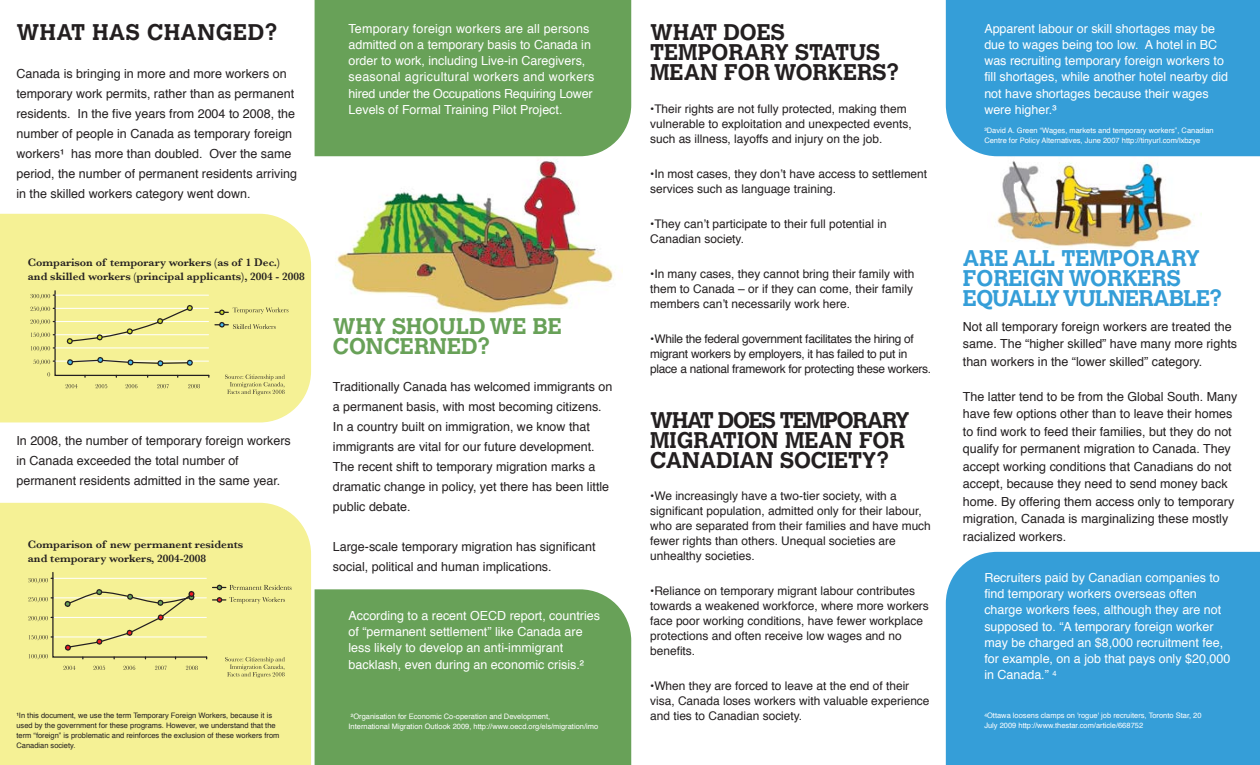
<style>
.page{position:relative;width:1260px;height:765px;background:#fff}
.page>*{position:absolute;margin:0;border:0;box-sizing:border-box;transform-origin:0 0}
.t1{font:700 22.5px/20px "Calvert";color:#231f20}
.t2{font:700 22.5px/20px "Calvert";color:#359ed8}
.t3{font:700 22.5px/20px "Calvert";color:#68a158}
.t4{font:700 22.5px "Calvert";letter-spacing:.025em;color:#231f20}
.t5{font:12.5px/20px "Helvetica";color:#231f20}
.t6{font:12.5px/16.2px "Helvetica";color:#fff}
.t7{font:11.88px/15px "Helvetica";color:#231f20}
.t8{font:11.88px/15px "Helvetica";letter-spacing:-.025em;color:#231f20}
.t9{font:600 11.25px/13.5px "Baskerville";color:#231f20}
.t10{font:7.5px/10px "Helvetica";color:#fff}
.t11{font:7.5px/10px "Helvetica";color:#231f20}
</style>
<div class="page">
<img style="left:328px;top:156px;width:295px;height:158px">
<div style="left:315px;top:0;width:316px;height:156px;background:#68a158"></div>
<div style="left:0;top:214px;width:311px;height:208px;background:#f5f195"></div>
<div style="left:946px;top:552px;width:314px;height:213px;background:#359ed8"></div>
<div style="left:315px;top:589px;width:316px;height:176px;background:#68a158"></div>
<div style="left:0;top:503px;width:311px;height:262px;background:#f5f195"></div>
<img style="left:993px;top:156px;width:209px;height:92px">
<svg style="left:408px;top:296px;width:27px;height:1px"></svg>
<div style="left:946px;top:0;width:314px;height:156px;background:#359ed8"></div>
<svg style="left:28px;top:571px;width:264px;height:107px;background:#ebe791"></svg>
<svg style="left:30px;top:290px;width:258px;height:105px;background:#eae692"></svg>
<h1 class="t4" style="left:16px;top:18px;width:262px">WHAT HAS CHANGED?</h1>
<p class="t5" style="left:16px;top:64px;width:282px">Canada is bringing in more and more workers on temporary work permits, rather than as permanent residents. In the five years from 2004 to 2008, the number of people in Canada as temporary foreign workers¹ has more than doubled. Over the same period, the number of permanent residents arriving in the skilled workers category went down.</p>
<p class="t6" style="left:349px;top:21px;width:247px">Temporary foreign workers are all persons admitted on a temporary basis to Canada in order to work, including Live-in Caregivers, seasonal agricultural workers and workers hired under the Occupations Requiring Lower Levels of Formal Training Pilot Project.</p>
<p class="t6" style="left:984px;top:21px;width:245px">Apparent labour or skill shortages may be due to wages being too low. A hotel in BC was recruiting temporary foreign workers to fill shortages, while another hotel nearby did not have shortages because their wages were higher.³</p>
<h1 class="t1" style="left:650px;top:22px;width:250px">WHAT DOES<br>TEMPORARY STATUS<br>MEAN FOR WORKERS?</h1>
<p class="t7" style="left:650px;top:102px;width:263px">•Their rights are not fully protected, making them vulnerable to exploitation and unexpected events, such as illness, layoffs and injury on the job.</p>
<p class="t7" style="left:650px;top:167px;width:278px">•In most cases, they don’t have access to settlement services such as language training.</p>
<p class="t7" style="left:650px;top:217px;width:238px">•They can’t participate to their full potential in<br>Canadian society.</p>
<p class="t7" style="left:650px;top:267px;width:266px">•In many cases, they cannot bring their family with them to Canada – or if they can come, their family members can’t necessarily work here.</p>
<p class="t8" style="left:650px;top:332px;width:282px">•While the federal government facilitates the hiring of migrant workers by employers, it has failed to put in place a national framework for protecting these workers.</p>
<h1 class="t1" style="left:650px;top:410px;width:261px">WHAT DOES TEMPORARY<br>MIGRATION MEAN FOR<br>CANADIAN SOCIETY?</h1>
<p class="t7" style="left:650px;top:489px;width:282px">•We increasingly have a two-tier society, with a significant population, admitted only for their labour, who are separated from their families and have much fewer rights than others. Unequal societies are unhealthy societies.</p>
<p class="t7" style="left:650px;top:584px;width:280px">•Reliance on temporary migrant labour contributes towards a weakened workforce, where more workers face poor working conditions, have fewer workplace protections and often receive low wages and no benefits.</p>
<p class="t7" style="left:650px;top:679px;width:281px">•When they are forced to leave at the end of their visa, Canada loses workers with valuable experience and ties to Canadian society.</p>
<p class="t10" style="left:984px;top:125px;width:231px">³David A. Green “Wages, markets and temporary workers”, Canadian<br>Centre for Policy Alternatives, June 2007 http://tinyurl.com/lxbzye</p>
<h1 class="t2" style="left:963px;top:247px;width:261px">ARE ALL TEMPORARY<br>FOREIGN WORKERS<br>EQUALLY VULNERABLE?</h1>
<p class="t5" style="left:963px;top:318px;width:276px;line-height:17.5px">Not all temporary foreign workers are treated the same. The “higher skilled” have many more rights than workers in the “lower skilled” category.</p>
<p class="t5" style="left:963px;top:388px;width:276px;line-height:17.5px">The latter tend to be from the Global South. Many have few options other than to leave their homes to find work to feed their families, but they do not qualify for permanent migration to Canada. They accept working conditions that Canadians do not accept, because they need to send money back home. By offering them access only to temporary migration, Canada is marginalizing these mostly racialized workers.</p>
<p class="t9" style="left:28px;top:256px;width:278px">Comparison of temporary workers (as of 1 Dec.)<br>and skilled workers (principal applicants), 2004 - 2008</p>
<h1 class="t3" style="left:333px;top:316px;width:231px">WHY SHOULD WE BE<br>CONCERNED?</h1>
<p class="t5" style="left:333px;top:377px;width:281px">Traditionally Canada has welcomed immigrants on a permanent basis, with most becoming citizens.<br>In a country built on immigration, we know that immigrants are vital for our future development.<br>The recent shift to temporary migration marks a dramatic change in policy, yet there has been little public debate.</p>
<p class="t5" style="left:333px;top:537px;width:264px">Large-scale temporary migration has significant social, political and human implications.</p>
<p class="t5" style="left:16px;top:431px;width:276px">In 2008, the number of temporary foreign workers in Canada exceeded the total number of permanent residents admitted in the same year.</p>
<p class="t9" style="left:28px;top:538px;width:217px">Comparison of new permanent residents and temporary workers, 2004-2008</p>
<p class="t6" style="left:984px;top:570px;width:247px">Recruiters paid by Canadian companies to find temporary workers overseas often charge workers fees, although they are not supposed to. “A temporary foreign worker may be charged an $8,000 recruitment fee, for example, on a job that pays only $20,000 in Canada.” <sup>4</sup></p>
<p class="t6" style="left:349px;top:608px;width:253px">According to a recent OECD report, countries of “permanent settlement” like Canada are less likely to develop an anti-immigrant backlash, even during an economic crisis.²</p>
<p class="t11" style="left:16px;top:710px;width:265px">¹In this document, we use the term Temporary Foreign Workers, because it is used by the government for these programs. However, we understand that the term “foreign” is problematic and reinforces the exclusion of these workers from Canadian society.</p>
<p class="t10" style="left:984px;top:710px;width:219px"><sup>4</sup>Ottawa loosens clamps on 'rogue' job recruiters, Toronto Star, 20<br>July 2009 http://www.thestar.com/article/668752</p>
<p class="t10" style="left:349px;top:711px;width:251px;text-indent:2px">²Organisation for Economic Co-operation and Development,<br>International Migration Outlook 2009, http://www.oecd.org/els/migration/imo</p>
</div>
